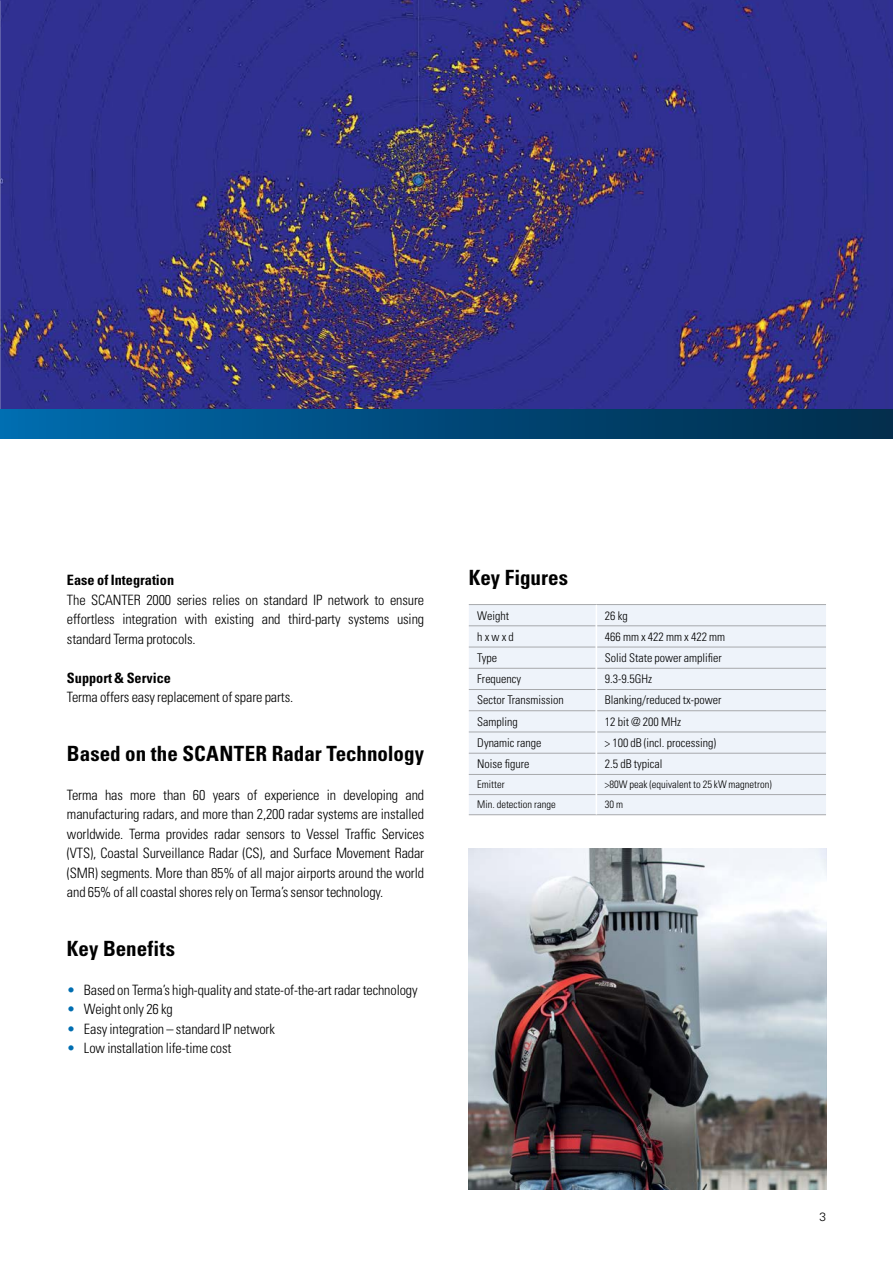
<style>
.page{position:relative;width:893px;height:1263px;background:#fff}
.page>*{position:absolute;margin:0;border:0;box-sizing:border-box;transform-origin:0 0}
.t1{font:700 condensed 21px "Univers LT Std";color:#000}
.t2{font:300 condensed 14.25px/19.5px "Univers LT Std";letter-spacing:-.01em;color:#000;text-align:justify}
.t3{font:700 condensed 14.25px "Univers LT Std";color:#000}
.t4{font:300 condensed 12px "Univers LT Std";color:#000}
.t5{font:300 12px "Univers LT Std";color:#000}
.t6{font:300 condensed 10.5px "Univers LT Std";color:#000}
.s1{color:#006eb1}
</style>
<div class="page">
<img style="left:1px;top:0;width:892px;height:410px">
<img style="left:0;top:0;width:1px;height:417px">
<div style="left:0;top:410px;width:893px;height:28px;background:linear-gradient(to right,#006bad,#012b49)"></div>
<div style="left:469px;top:605px;width:357px;height:209px;background:#eef3fa"></div>
<hr style="left:469px;top:604px;width:127px;height:1px;background:#a7a9ac">
<hr style="left:596px;top:604px;width:230px;height:1px;background:#a7a9ac">
<hr style="left:469px;top:625px;width:127px;height:1px;background:#a7a9ac">
<hr style="left:597px;top:625px;width:229px;height:1px;background:#a7a9ac">
<hr style="left:469px;top:647px;width:127px;height:1px;background:#a7a9ac">
<hr style="left:597px;top:647px;width:229px;height:1px;background:#a7a9ac">
<hr style="left:469px;top:668px;width:127px;height:1px;background:#a7a9ac">
<hr style="left:597px;top:668px;width:229px;height:1px;background:#a7a9ac">
<hr style="left:469px;top:689px;width:127px;height:1px;background:#a7a9ac">
<hr style="left:597px;top:689px;width:229px;height:1px;background:#a7a9ac">
<hr style="left:469px;top:710px;width:127px;height:1px;background:#a7a9ac">
<hr style="left:597px;top:710px;width:229px;height:1px;background:#a7a9ac">
<hr style="left:469px;top:732px;width:127px;height:1px;background:#a7a9ac">
<hr style="left:597px;top:732px;width:229px;height:1px;background:#a7a9ac">
<hr style="left:469px;top:753px;width:127px;height:1px;background:#a7a9ac">
<hr style="left:597px;top:753px;width:229px;height:1px;background:#a7a9ac">
<hr style="left:469px;top:774px;width:127px;height:1px;background:#a7a9ac">
<hr style="left:596px;top:774px;width:230px;height:1px;background:#a7a9ac">
<hr style="left:469px;top:794px;width:127px;height:1px;background:#a7a9ac">
<hr style="left:597px;top:794px;width:229px;height:1px;background:#a7a9ac">
<hr style="left:469px;top:814px;width:127px;height:1px;background:#a7a9ac">
<hr style="left:596px;top:814px;width:230px;height:1px;background:#a7a9ac">
<svg style="left:596px;top:605px;width:1px;height:209px"></svg>
<img style="left:468px;top:849px;width:358px;height:341px">
<p class="t3" style="left:67px;top:571px;width:109px">Ease of Integration</p>
<p class="t2" style="left:67px;top:590px;width:359px">The SCANTER 2000 series relies on standard IP network to ensure effortless integration with existing and third-party systems using standard Terma protocols.</p>
<p class="t3" style="left:67px;top:669px;width:106px">Support &amp; Service</p>
<p class="t2" style="left:67px;top:687px;width:228px">Terma offers easy replacement of spare parts.</p>
<h1 class="t1" style="left:67px;top:740px;width:359px">Based on the SCANTER Radar Technology</h1>
<p class="t2" style="left:67px;top:785px;width:359px">Terma has more than 60 years of experience in developing and manufacturing radars, and more than 2,200 radar systems are installed worldwide. Terma provides radar sensors to Vessel Traffic Services (VTS), Coastal Surveillance Radar (CS), and Surface Movement Radar (SMR) segments. More than 85% of all major airports around the world and 65% of all coastal shores rely on Terma’s sensor technology.</p>
<h1 class="t1" style="left:67px;top:935px;width:110px">Key Benefits</h1>
<p class="t2" style="left:67px;top:980px;width:352px"><span class="s1">•</span> Based on Terma’s high-quality and state-of-the-art radar technology</p>
<p class="t2" style="left:67px;top:999px;width:107px"><span class="s1">•</span> Weight only 26 kg</p>
<p class="t2" style="left:67px;top:1019px;width:210px"><span class="s1">•</span> Easy integration – standard IP network</p>
<p class="t2" style="left:67px;top:1038px;width:166px"><span class="s1">•</span> Low installation life-time cost</p>
<h1 class="t1" style="left:469px;top:565px;width:101px">Key Figures</h1>
<p class="t4" style="left:477px;top:608px;width:33px">Weight</p>
<p class="t4" style="left:605px;top:608px;width:24px">26 kg</p>
<p class="t4" style="left:477px;top:629px;width:38px">h x w x d</p>
<p class="t4" style="left:605px;top:629px;width:122px">466 mm x 422 mm x 422 mm</p>
<p class="t4" style="left:477px;top:650px;width:21px">Type</p>
<p class="t4" style="left:605px;top:650px;width:119px">Solid State power amplifier</p>
<p class="t4" style="left:477px;top:672px;width:45px">Frequency</p>
<p class="t4" style="left:605px;top:672px;width:49px">9.3-9.5GHz</p>
<p class="t4" style="left:477px;top:693px;width:88px">Sector Transmission</p>
<p class="t4" style="left:605px;top:693px;width:118px">Blanking/reduced tx-power</p>
<p class="t4" style="left:477px;top:714px;width:42px">Sampling</p>
<p class="t4" style="left:605px;top:714px;width:78px">12 bit @ 200 MHz</p>
<p class="t4" style="left:477px;top:735px;width:66px">Dynamic range</p>
<p class="t4" style="left:605px;top:735px;width:113px">&gt; 100 dB (incl. processing)</p>
<p class="t4" style="left:477px;top:757px;width:54px">Noise figure</p>
<p class="t4" style="left:605px;top:757px;width:59px">2.5 dB typical</p>
<p class="t6" style="left:477px;top:778px;width:29px">Emitter</p>
<p class="t6" style="left:605px;top:778px;width:168px">&gt;80W peak (equivalent to 25 kW magnetron)</p>
<p class="t6" style="left:477px;top:798px;width:80px">Min. detection range</p>
<p class="t6" style="left:605px;top:798px;width:20px">30 m</p>
<p class="t5" style="left:819px;top:1209px;width:8px">3</p>
</div>
